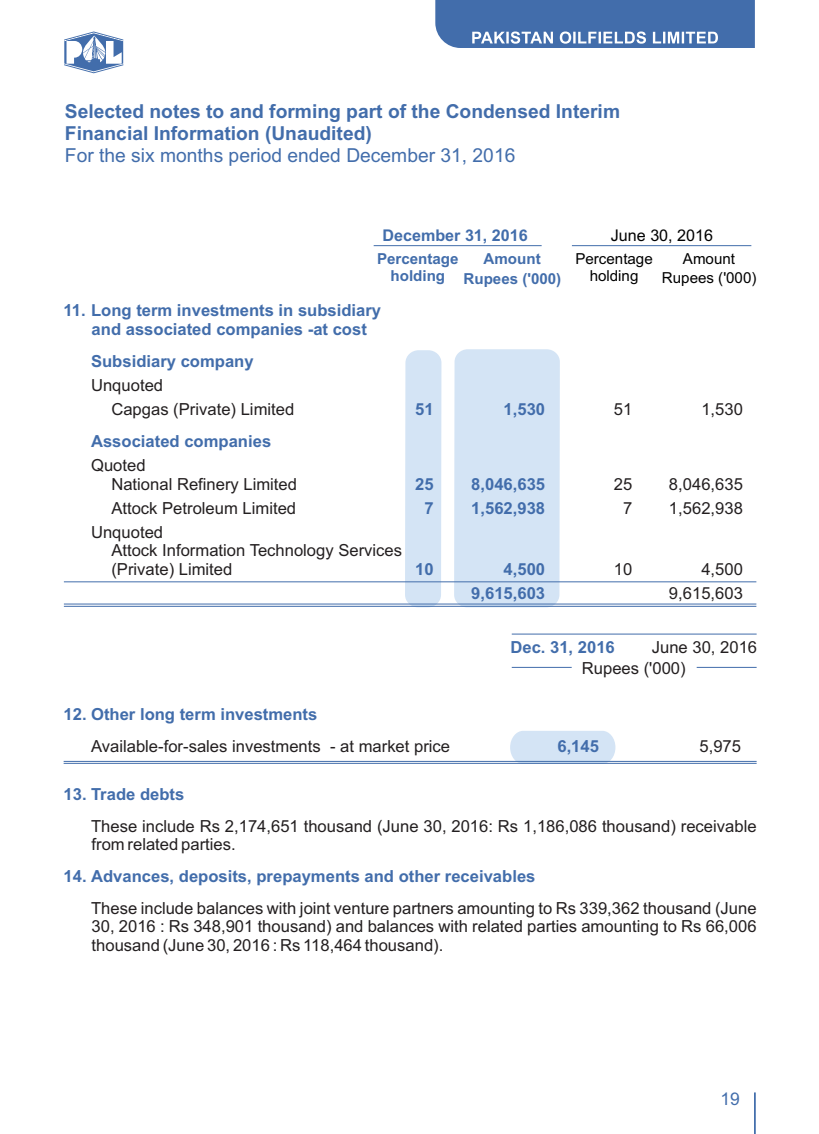
<style>
.page{position:relative;width:819px;height:1134px;background:#fff}
.page>*{position:absolute;margin:0;border:0;box-sizing:border-box;transform-origin:0 0}
.t1{font:700 19.25px/21.5px "Arial";color:#426dab}
.t2{font:19.25px "Arial";color:#426dab}
.t3{font:17.5px "Arial";color:#426dab}
.t4{font:16.62px/18.6px "Arial";color:#231f20}
.t5{font:700 16.62px/18.6px "Arial";color:#426dab}
.t6{font:700 16.1px "Arial";color:#426dab}
.t7{font:16.1px "Arial";color:#000}
.t8{font:700 15.22px/17px "Arial";color:#426dab;text-align:center}
.t9{font:15.22px/17px "Arial";color:#000;text-align:center}
</style>
<div class="page">
<svg style="left:510px;top:731px;width:105px;height:32px;background:#d4e4f4"></svg>
<svg style="left:405px;top:349px;width:155px;height:257px;background:#d7e6f5"></svg>
<hr style="left:754px;top:1092px;width:2px;height:42px;background:#426dab">
<svg style="left:435px;top:0;width:320px;height:48px;background:#537ab2"></svg>
<svg style="left:64px;top:32px;width:59px;height:41px"></svg>
<hr style="left:374px;top:245px;width:168px;height:1px;background:#426dab">
<hr style="left:572px;top:245px;width:179px;height:1px;background:#426dab">
<hr style="left:64px;top:581px;width:692px;height:1px;background:#426dab">
<hr style="left:64px;top:604px;width:692px;height:1px;background:#426dab">
<hr style="left:64px;top:606px;width:692px;height:1px;background:#426dab">
<hr style="left:697px;top:667px;width:60px;height:1px;background:#426dab">
<hr style="left:512px;top:667px;width:60px;height:1px;background:#426dab">
<hr style="left:512px;top:634px;width:245px;height:1px;background:#426dab">
<hr style="left:64px;top:761px;width:693px;height:1px;background:#426dab">
<hr style="left:64px;top:763px;width:693px;height:1px;background:#426dab">
<p class="t1" style="left:65px;top:103px;width:557px">Selected notes to and forming part of the Condensed Interim<br>Financial Information (Unaudited)</p>
<p class="t2" style="left:65px;top:148px;width:452px">For the six months period ended December 31, 2016</p>
<p class="t6" style="left:382px;top:229px;width:147px">December 31, 2016</p>
<p class="t8" style="left:377px;top:252px;width:83px">Percentage holding</p>
<p class="t8" style="left:484px;top:252px;width:59px">Amount</p>
<p class="t8" style="left:464px;top:272px;width:99px">Rupees ('000)</p>
<p class="t5" style="left:92px;top:303px;width:291px;text-indent:-28px">11. Long term investments in subsidiary and associated companies -at cost</p>
<p class="t5" style="left:91px;top:353px;width:164px">Subsidiary company</p>
<p class="t4" style="left:111px;top:375px;width:184px;line-height:24.2px;text-indent:-20px">Unquoted<br>Capgas (Private) Limited</p>
<p class="t5" style="left:91px;top:433px;width:182px">Associated companies</p>
<p class="t5" style="left:415px;top:402px;width:20px">51</p>
<p class="t5" style="left:504px;top:402px;width:43px">1,530</p>
<p class="t7" style="left:611px;top:229px;width:104px">June 30, 2016</p>
<p class="t9" style="left:575px;top:252px;width:79px">Percentage holding</p>
<p class="t9" style="left:683px;top:252px;width:54px">Amount</p>
<p class="t9" style="left:662px;top:271px;width:96px">Rupees ('000)</p>
<p class="t4" style="left:614px;top:401px;width:20px">51</p>
<p class="t4" style="left:701px;top:401px;width:43px">1,530</p>
<p class="t4" style="left:111px;top:457px;width:187px;text-indent:-20px">Quoted<br>National Refinery Limited</p>
<p class="t4" style="left:614px;top:476px;width:20px">25</p>
<p class="t4" style="left:669px;top:476px;width:75px">8,046,635</p>
<p class="t5" style="left:415px;top:476px;width:20px">25</p>
<p class="t5" style="left:471px;top:476px;width:75px">8,046,635</p>
<p class="t5" style="left:424px;top:500px;width:11px">7</p>
<p class="t5" style="left:471px;top:500px;width:75px">1,562,938</p>
<p class="t4" style="left:111px;top:500px;width:186px">Attock Petroleum Limited</p>
<p class="t4" style="left:623px;top:500px;width:11px">7</p>
<p class="t4" style="left:669px;top:500px;width:75px">1,562,938</p>
<p class="t4" style="left:111px;top:524px;width:292px;text-indent:-20px">Unquoted<br>Attock Information Technology Services (Private) Limited</p>
<p class="t4" style="left:614px;top:561px;width:20px">10</p>
<p class="t4" style="left:669px;top:559px;width:75px;line-height:24.2px;text-align:right">4,500<br>9,615,603</p>
<p class="t5" style="left:415px;top:561px;width:20px">10</p>
<p class="t5" style="left:471px;top:559px;width:75px;line-height:24.2px;text-align:right">4,500<br>9,615,603</p>
<p class="t5" style="left:64px;top:706px;width:255px">12. Other long term investments</p>
<p class="t5" style="left:510px;top:639px;width:106px">Dec. 31, 2016</p>
<p class="t4" style="left:582px;top:638px;width:177px;line-height:21px;text-indent:70px">June 30, 2016<br>Rupees ('000)</p>
<p class="t4" style="left:91px;top:738px;width:361px">Available-for-sales investments - at market price</p>
<p class="t4" style="left:700px;top:738px;width:43px">5,975</p>
<p class="t5" style="left:557px;top:738px;width:43px">6,145</p>
<p class="t5" style="left:64px;top:786px;width:122px">13. Trade debts</p>
<p class="t4" style="left:91px;top:818px;width:667px">These include Rs 2,174,651 thousand (June 30, 2016: Rs 1,186,086 thousand) receivable from related parties.</p>
<p class="t5" style="left:64px;top:868px;width:473px">14. Advances, deposits, prepayments and other receivables</p>
<p class="t4" style="left:91px;top:900px;width:667px;text-align:justify">These include balances with joint venture partners amounting to Rs 339,362 thousand (June 30, 2016 : Rs 348,901 thousand) and balances with related parties amounting to Rs 66,006 thousand (June 30, 2016 : Rs 118,464 thousand).</p>
<p class="t3" style="left:721px;top:1092px;width:21px">19</p>
</div>
